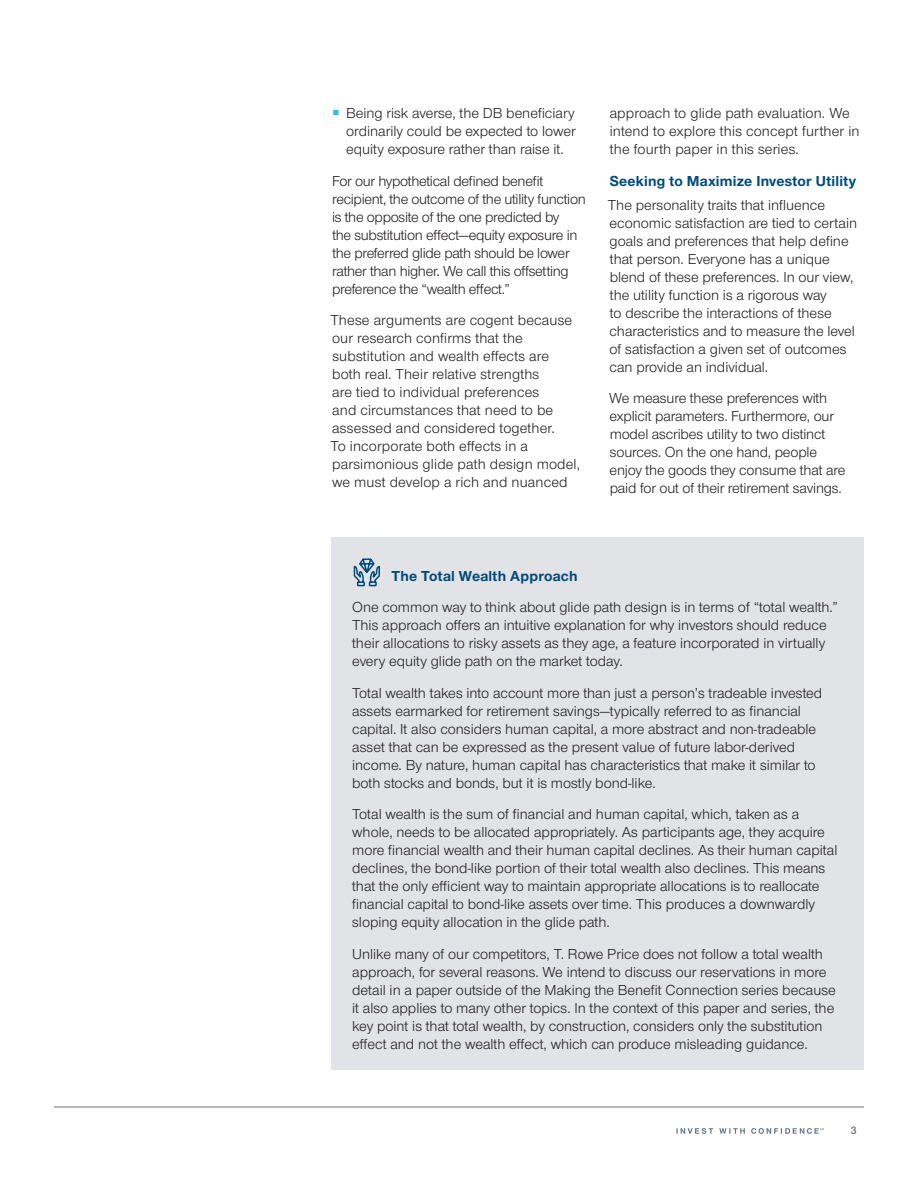
<style>
.page{position:relative;width:918px;height:1188px;background:#fff}
.page>*{position:absolute;margin:0;border:0;box-sizing:border-box;transform-origin:0 0}
.t1{font:15px/18px "Nimbus Sans Novus";color:#231f20}
.t2{font:15px/18px "Nimbus Sans Novus";letter-spacing:-.02em;color:#231f20}
.t3{font:700 15px "Nimbus Sans Novus";letter-spacing:.015em;color:#004a79}
.t4{font:600 11.25px "Nimbus Sans Novus";color:#6c6d70}
</style>
<div class="page">
<hr style="left:54px;top:1107px;width:810px;height:1px;background:#6c6d70">
<div style="left:331px;top:537px;width:533px;height:533px;background:#e1e3e7"></div>
<svg style="left:353px;top:558px;width:27px;height:29px"></svg>
<svg style="left:677px;top:1128px;width:147px;height:6px"></svg>
<p class="t1" style="left:346px;top:104px;width:231px;text-align:justify;text-indent:-13px"><sup>■</sup> Being risk averse, the DB beneficiary ordinarily could be expected to lower equity exposure rather than raise it.</p>
<p class="t2" style="left:332px;top:171px;width:255px">For our hypothetical defined benefit recipient, the outcome of the utility function is the opposite of the one predicted by<br>the substitution effect—equity exposure in the preferred glide path should be lower rather than higher. We call this offsetting preference the “wealth effect.”</p>
<p class="t1" style="left:330px;top:311px;width:251px">These arguments are cogent because our research confirms that the substitution and wealth effects are<br>both real. Their relative strengths<br>are tied to individual preferences<br>and circumstances that need to be assessed and considered together.<br>To incorporate both effects in a parsimonious glide path design model, we must develop a rich and nuanced</p>
<p class="t1" style="left:610px;top:104px;width:251px">approach to glide path evaluation. We intend to explore this concept further in the fourth paper in this series.</p>
<p class="t3" style="left:610px;top:170px;width:248px">Seeking to Maximize Investor Utility</p>
<p class="t1" style="left:608px;top:195px;width:251px">The personality traits that influence economic satisfaction are tied to certain goals and preferences that help define that person. Everyone has a unique blend of these preferences. In our view, the utility function is a rigorous way<br>to describe the interactions of these characteristics and to measure the level of satisfaction a given set of outcomes can provide an individual.</p>
<p class="t1" style="left:609px;top:389px;width:238px">We measure these preferences with explicit parameters. Furthermore, our model ascribes utility to two distinct sources. On the one hand, people enjoy the goods they consume that are paid for out of their retirement savings.</p>
<p class="t3" style="left:392px;top:565px;width:188px">The Total Wealth Approach</p>
<p class="t1" style="left:352px;top:598px;width:487px">One common way to think about glide path design is in terms of “total wealth.” This approach offers an intuitive explanation for why investors should reduce their allocations to risky assets as they age, a feature incorporated in virtually every equity glide path on the market today.</p>
<p class="t1" style="left:352px;top:683px;width:472px">Total wealth takes into account more than just a person’s tradeable invested assets earmarked for retirement savings—typically referred to as financial capital. It also considers human capital, a more abstract and non‑tradeable asset that can be expressed as the present value of future labor‑derived income. By nature, human capital has characteristics that make it similar to both stocks and bonds, but it is mostly bond‑like.</p>
<p class="t1" style="left:352px;top:805px;width:487px">Total wealth is the sum of financial and human capital, which, taken as a whole, needs to be allocated appropriately. As participants age, they acquire more financial wealth and their human capital declines. As their human capital declines, the bond‑like portion of their total wealth also declines. This means that the only efficient way to maintain appropriate allocations is to reallocate financial capital to bond‑like assets over time. This produces a downwardly sloping equity allocation in the glide path.</p>
<p class="t1" style="left:352px;top:944px;width:485px">Unlike many of our competitors, T. Rowe Price does not follow a total wealth approach, for several reasons. We intend to discuss our reservations in more detail in a paper outside of the Making the Benefit Connection series because it also applies to many other topics. In the context of this paper and series, the key point is that total wealth, by construction, considers only the substitution effect and not the wealth effect, which can produce misleading guidance.</p>
<p class="t4" style="left:851px;top:1123px;width:7px">3</p>
</div>
